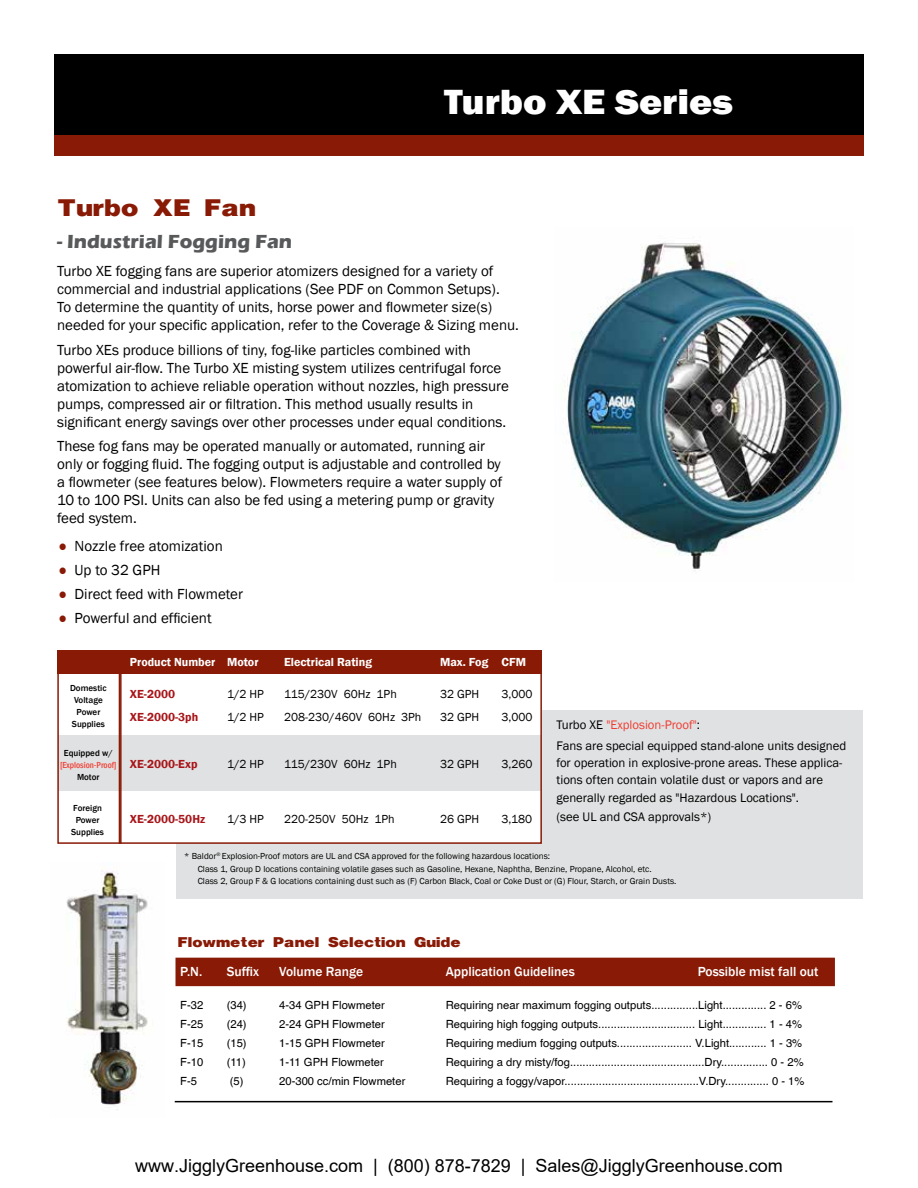
<style>
.page{position:relative;width:918px;height:1188px;background:#fff}
.page>*{position:absolute;margin:0;border:0;box-sizing:border-box;transform-origin:0 0}
.t1{font:800 36px "Franklin Gothic";color:#fff;scale:1.1 1}
.t2{font:25.5px "Helvetica Black cyr Bold";color:#881a06;scale:1.1 1}
.t3{font:700 19.5px "Eras ITC";color:#58595b}
.t4{font:18px "Arial";color:#000}
.t5{font:15px/18px "Franklin Gothic";color:#000}
.t6{font:15px "Helvetica Black cyr Bold";color:#881a06;scale:1.1 1}
.t7{font:500 13.5px "Franklin Gothic";color:#fff}
.t8{font:12.75px/17.2px "Franklin Gothic";color:#000}
.t9{font:12px "Franklin Gothic";color:#000}
.t10{font:600 12px "Franklin Gothic";color:#fff}
.t11{font:600 12px "Franklin Gothic";color:#a81519}
.t12{font:11.25px "Helvetica";color:#000}
.t13{font:9px/12.9px "Franklin Gothic";color:#000}
.t14{font:500 9px/12px "Franklin Gothic";color:#000;text-align:center}
.t15{font:500 condensed 9px "Franklin Gothic";color:#ef3e33}
.s1{color:#881a06}
.s2{color:#ef3e33}
</style>
<div class="page">
<div style="left:176px;top:843px;width:687px;height:56px;background:#e0e1e2"></div>
<div style="left:542px;top:710px;width:321px;height:159px;background:#e0e1e2"></div>
<div style="left:176px;top:958px;width:659px;height:28px;background:#881a06"></div>
<div style="left:54px;top:54px;width:810px;height:85px;background:#000"></div>
<hr style="left:175px;top:1101px;width:657px;height:1px;background:#000">
<svg style="left:108px;top:135px;width:35px;height:1px"></svg>
<div style="left:58px;top:736px;width:483px;height:55px;background:#e0e1e2"></div>
<div style="left:57px;top:668px;width:65px;height:176px;border:2px solid #881a06"></div>
<div style="left:119px;top:669px;width:423px;height:175px;border:2px solid #881a06"></div>
<div style="left:57px;top:650px;width:485px;height:24px;background:#881a06"></div>
<div style="left:54px;top:136px;width:810px;height:20px;background:#881a06"></div>
<img style="left:563px;top:243px;width:284px;height:328px">
<img style="left:66px;top:871px;width:82px;height:239px">
<h1 class="t1" style="left:444px;top:79px;width:264px">Turbo XE Series</h1>
<h2 class="t2" style="left:57px;top:195px;width:182px">Turbo XE Fan</h2>
<h3 class="t3" style="left:57px;top:230px;width:237px">- Industrial Fogging Fan</h3>
<p class="t5" style="left:57px;top:263px;width:463px">Turbo XE fogging fans are superior atomizers designed for a variety of commercial and industrial applications (See PDF on Common Setups).<br>To determine the quantity of units, horse power and flowmeter size(s) needed for your specific application, refer to the Coverage &amp; Sizing menu.</p>
<p class="t5" style="left:57px;top:341px;width:453px">Turbo XEs produce billions of tiny, fog-like particles combined with powerful air-flow. The Turbo XE misting system utilizes centrifugal force atomization to achieve reliable operation without nozzles, high pressure pumps, compressed air or filtration. This method usually results in significant energy savings over other processes under equal conditions.</p>
<p class="t5" style="left:57px;top:438px;width:447px">These fog fans may be operated manually or automated, running air only or fogging fluid. The fogging output is adjustable and controlled by a flowmeter (see features below). Flowmeters require a water supply of 10 to 100 PSI. Units can also be fed using a metering pump or gravity feed system.</p>
<p class="t5" style="left:58px;top:537px;width:166px"><span class="s1">●</span> Nozzle free atomization</p>
<p class="t5" style="left:58px;top:561px;width:103px"><span class="s1">●</span> Up to 32 GPH</p>
<p class="t5" style="left:58px;top:585px;width:186px"><span class="s1">●</span> Direct feed with Flowmeter</p>
<p class="t5" style="left:58px;top:610px;width:155px"><span class="s1">●</span> Powerful and efficient</p>
<p class="t14" style="left:70px;top:682px;width:38px">Domestic<br>Voltage<br>Power<br>Supplies</p>
<p class="t14" style="left:64px;top:748px;width:50px">Equipped w/</p>
<p class="t15" style="left:60px;top:760px;width:58px">[Explosion-Proof]</p>
<p class="t14" style="left:77px;top:772px;width:24px">Motor</p>
<p class="t14" style="left:71px;top:802px;width:34px">Foreign<br>Power<br>Supplies</p>
<p class="t10" style="left:130px;top:655px;width:130px">Product Number Motor</p>
<p class="t10" style="left:284px;top:655px;width:89px">Electrical Rating</p>
<p class="t10" style="left:440px;top:655px;width:87px">Max. Fog CFM</p>
<p class="t11" style="left:130px;top:686px;width:47px">XE-2000</p>
<p class="t9" style="left:227px;top:686px;width:38px">1/2 HP</p>
<p class="t9" style="left:284px;top:686px;width:114px">115/230V 60Hz 1Ph</p>
<p class="t9" style="left:440px;top:686px;width:41px">32 GPH</p>
<p class="t9" style="left:502px;top:686px;width:33px">3,000</p>
<p class="t11" style="left:130px;top:710px;width:70px">XE-2000-3ph</p>
<p class="t9" style="left:227px;top:710px;width:38px">1/2 HP</p>
<p class="t9" style="left:284px;top:710px;width:139px">208-230/460V 60Hz 3Ph</p>
<p class="t9" style="left:440px;top:710px;width:41px">32 GPH</p>
<p class="t9" style="left:502px;top:710px;width:33px">3,000</p>
<p class="t11" style="left:130px;top:757px;width:69px">XE-2000-Exp</p>
<p class="t9" style="left:227px;top:757px;width:38px">1/2 HP</p>
<p class="t9" style="left:284px;top:757px;width:114px">115/230V 60Hz 1Ph</p>
<p class="t9" style="left:440px;top:757px;width:41px">32 GPH</p>
<p class="t9" style="left:502px;top:757px;width:33px">3,260</p>
<p class="t11" style="left:130px;top:812px;width:77px">XE-2000-50Hz</p>
<p class="t9" style="left:227px;top:812px;width:38px">1/3 HP</p>
<p class="t9" style="left:284px;top:812px;width:112px">220-250V 50Hz 1Ph</p>
<p class="t9" style="left:440px;top:812px;width:41px">26 GPH</p>
<p class="t9" style="left:502px;top:812px;width:32px">3,180</p>
<p class="t8" style="left:556px;top:715px;width:291px;line-height:20.5px">Turbo XE <span class="s2">"Explosion-Proof"</span>:<br>Fans are special equipped stand-alone units designed</p>
<p class="t8" style="left:556px;top:754px;width:287px">for operation in explosive-prone areas. These applica&shy;tions often contain volatile dust or vapors and are generally regarded as "Hazardous Locations".</p>
<p class="t8" style="left:556px;top:809px;width:156px">(see UL and CSA approvals*)</p>
<p class="t13" style="left:198px;top:850px;width:455px;text-indent:-14px">* Baldor<sup>®</sup> Explosion-Proof motors are UL and CSA approved for the following hazardous locations:<br>Class 1, Group D locations containing volatile gases such as Gasoline, Hexane, Naphtha, Benzine, Propane, Alcohol, etc.</p>
<p class="t13" style="left:198px;top:875px;width:480px">Class 2, Group F &amp; G locations containing dust such as (F) Carbon Black, Coal or Coke Dust or (G) Flour, Starch, or Grain Dusts.</p>
<p class="t6" style="left:178px;top:935px;width:259px">Flowmeter Panel Selection Guide</p>
<p class="t7" style="left:180px;top:963px;width:24px">P.N.</p>
<p class="t7" style="left:227px;top:963px;width:34px">Suffix</p>
<p class="t7" style="left:279px;top:963px;width:86px">Volume Range</p>
<p class="t7" style="left:446px;top:963px;width:131px">Application Guidelines</p>
<p class="t7" style="left:698px;top:963px;width:122px">Possible mist fall out</p>
<p class="t12" style="left:180px;top:998px;width:25px">F-32</p>
<p class="t12" style="left:227px;top:998px;width:22px">(34)</p>
<p class="t12" style="left:279px;top:998px;width:107px">4-34 GPH Flowmeter</p>
<p class="t12" style="left:446px;top:998px;width:358px">Requiring near maximum fogging outputs...............Light.............. 2 - 6%</p>
<p class="t12" style="left:180px;top:1017px;width:25px">F-25</p>
<p class="t12" style="left:227px;top:1017px;width:22px">(24)</p>
<p class="t12" style="left:279px;top:1017px;width:107px">2-24 GPH Flowmeter</p>
<p class="t12" style="left:446px;top:1017px;width:358px">Requiring high fogging outputs............................... Light.............. 1 - 4%</p>
<p class="t12" style="left:180px;top:1036px;width:25px">F-15</p>
<p class="t12" style="left:227px;top:1036px;width:22px">(15)</p>
<p class="t12" style="left:279px;top:1036px;width:107px">1-15 GPH Flowmeter</p>
<p class="t12" style="left:446px;top:1036px;width:358px">Requiring medium fogging outputs........................ V.Light............ 1 - 3%</p>
<p class="t12" style="left:180px;top:1055px;width:25px">F-10</p>
<p class="t12" style="left:227px;top:1055px;width:21px">(11)</p>
<p class="t12" style="left:279px;top:1055px;width:106px">1-11 GPH Flowmeter</p>
<p class="t12" style="left:446px;top:1055px;width:360px">Requiring a dry misty/fog...........................................Dry............... 0 - 2%</p>
<p class="t12" style="left:180px;top:1074px;width:18px">F-5</p>
<p class="t12" style="left:230px;top:1074px;width:15px">(5)</p>
<p class="t12" style="left:279px;top:1074px;width:128px">20-300 cc/min Flowmeter</p>
<p class="t12" style="left:446px;top:1074px;width:360px">Requiring a foggy/vapor...........................................V.Dry.............. 0 - 1%</p>
<p class="t4" style="left:135px;top:1153px;width:649px">www.JigglyGreenhouse.com | (800) 878-7829 | Sales@JigglyGreenhouse.com</p>
</div>
